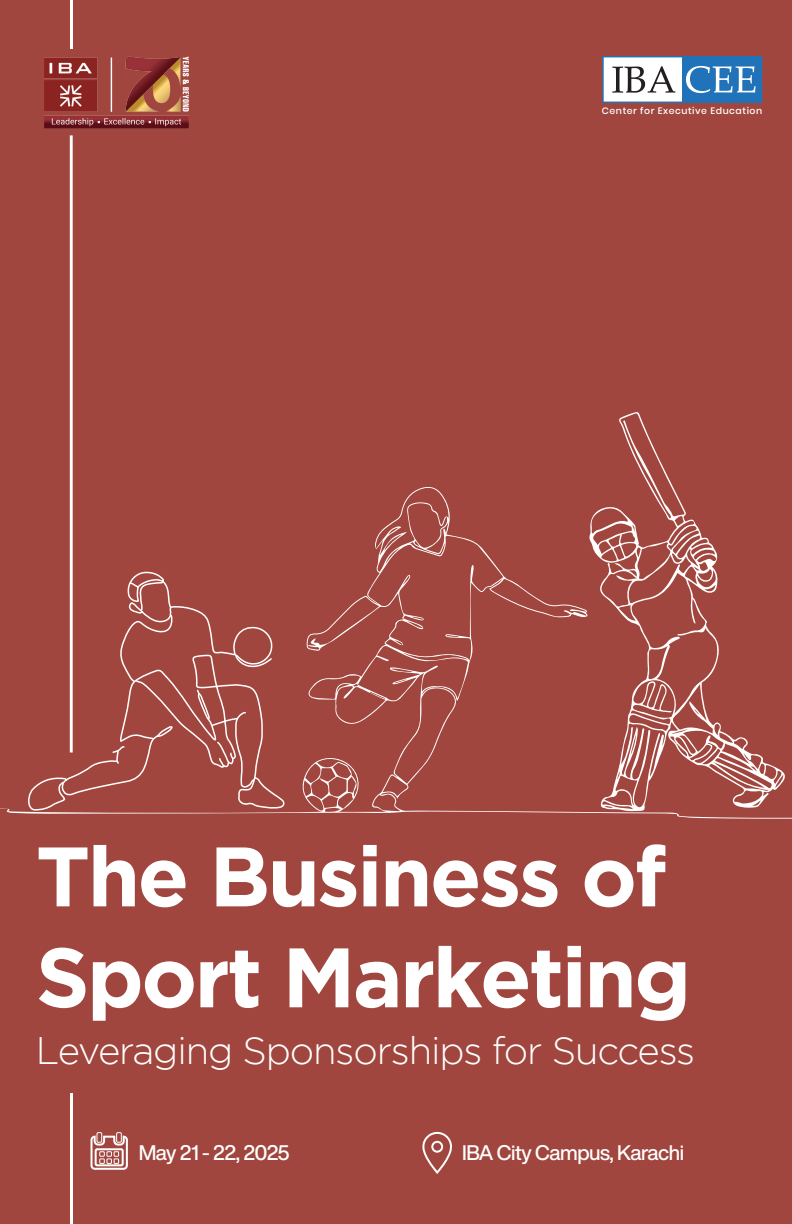
<style>
.page{position:relative;width:792px;height:1224px;background:#a0463e}
.page>*{position:absolute;margin:0;border:0;box-sizing:border-box;transform-origin:0 0}
.t1{font:700 84.1px/100.9px "Gotham";letter-spacing:-.03em;color:#fff}
.t2{font:300 38.2px "Gotham";letter-spacing:-.03em;color:#fff}
.t3{font:500 20.7px "Helvetica Now Display";letter-spacing:-.02em;color:#fff}
.t4{font:500 9.3px "Poppins";letter-spacing:.06em;color:#fff}
</style>
<div class="page">
<hr style="left:70px;top:1093px;width:3px;height:131px;background:#fff">
<hr style="left:70px;top:0;width:3px;height:49px;background:#fff">
<svg style="left:90px;top:1132px;width:38px;height:38px"></svg>
<svg style="left:422px;top:1131px;width:30px;height:43px"></svg>
<svg style="left:619px;top:412px;width:53px;height:73px"></svg>
<svg style="left:0;top:485px;width:792px;height:334px"></svg>
<svg style="left:27px;top:135px;width:258px;height:676px"></svg>
<img style="left:44px;top:56px;width:144px;height:72px">
<svg style="left:602px;top:56px;width:160px;height:47px"></svg>
<p class="t4" style="left:602px;top:105px;width:162px">Center for Executive Education</p>
<h1 class="t1" style="left:36px;top:824px;width:657px">The Business of<br>Sport Marketing</h1>
<h2 class="t2" style="left:36px;top:1030px;width:661px">Leveraging Sponsorships for Success</h2>
<p class="t3" style="left:139px;top:1139px;width:152px">May 21 - 22, 2025</p>
<p class="t3" style="left:462px;top:1139px;width:224px">IBA City Campus, Karachi</p>
</div>
